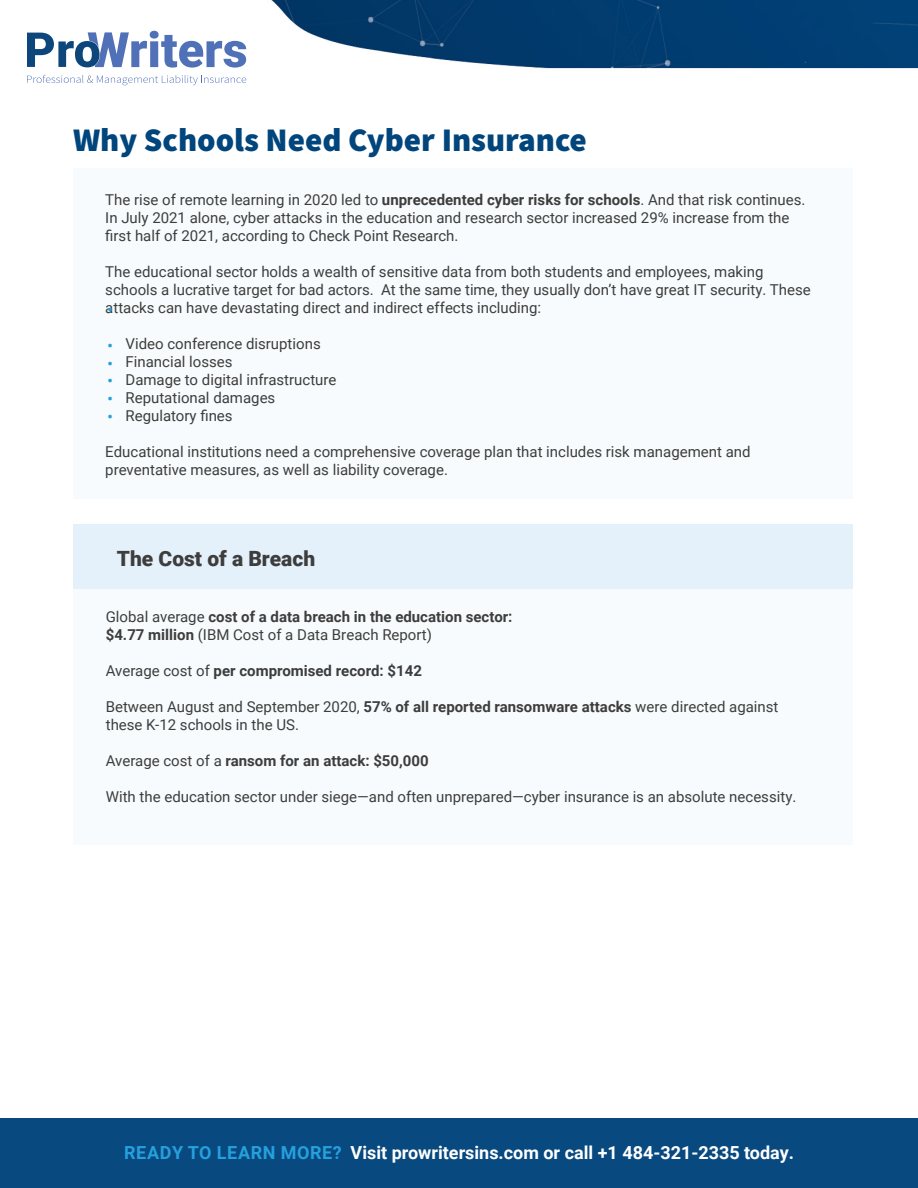
<style>
.page{position:relative;width:918px;height:1188px;background:#fff}
.page>*{position:absolute;margin:0;border:0;box-sizing:border-box;transform-origin:0 0}
.t1{font:900 33px "Source Sans Pro";color:#00457c}
.Body{font:900 21px "Roboto";color:#3d3d3d}
.t2{font:700 18px "Roboto";color:#fff}
.Body-2{font:15px/18px "Roboto";color:#3d3d3d}
.Body-3{font:700 15px "Roboto";color:#3d3d3d}
.Body-4{font:700 15px "Roboto";color:#26a0dd}
.s1{font-weight:700}
.s2{font-weight:400}
.s3{color:#26a0dd}
</style>
<div class="page">
<div style="left:0;top:1119px;width:918px;height:69px;background:#08497f"></div>
<div style="left:73px;top:169px;width:779px;height:330px;background:#f8fbfd"></div>
<div style="left:73px;top:557px;width:779px;height:288px;background:#f8fbfd"></div>
<div style="left:73px;top:524px;width:779px;height:65px;background:#e4f0fa"></div>
<img style="left:246px;top:0;width:672px;height:81px">
<svg style="left:27px;top:75px;width:219px;height:10px"></svg>
<svg style="left:27px;top:31px;width:219px;height:37px"></svg>
<h1 class="t1" style="left:73px;top:117px;width:515px">Why Schools Need Cyber Insurance</h1>
<p class="Body-2" style="left:105px;top:190px;width:702px">The rise of remote learning in 2020 led to <span class="s1">unprecedented cyber risks for schools</span>. And that risk continues.<br>In July 2021 alone, cyber attacks in the education and research sector increased 29% increase from the first half of 2021, according to Check Point Research.</p>
<p class="Body-2" style="left:105px;top:262px;width:707px">The educational sector holds a wealth of sensitive data from both students and employees, making schools a lucrative target for bad actors. At the same time, they usually don’t have great IT security. These attacks can have devastating direct and indirect effects including:</p>
<p class="Body-2" style="left:126px;top:334px;width:197px">Video conference disruptions</p>
<p class="Body-2" style="left:126px;top:352px;width:109px">Financial losses</p>
<p class="Body-2" style="left:126px;top:370px;width:213px">Damage to digital infrastructure</p>
<p class="Body-2" style="left:126px;top:388px;width:151px">Reputational damages</p>
<p class="Body-2" style="left:126px;top:406px;width:109px">Regulatory fines</p>
<p class="Body-2" style="left:105px;top:442px;width:647px">Educational institutions need a comprehensive coverage plan that includes risk management and preventative measures, as well as liability coverage.</p>
<p class="Body-4" style="left:107px;top:299px;width:7px">•</p>
<p class="Body-4" style="left:107px;top:335px;width:7px">•</p>
<p class="Body-4" style="left:107px;top:353px;width:7px">•</p>
<p class="Body-4" style="left:107px;top:370px;width:7px">•</p>
<p class="Body-4" style="left:107px;top:388px;width:7px">•</p>
<p class="Body-4" style="left:107px;top:406px;width:7px">•</p>
<p class="Body" style="left:117px;top:544px;width:200px">The Cost of a Breach</p>
<p class="Body-3" style="left:106px;top:606px;width:408px"><span class="s2">Global average</span> cost of a data breach in the education sector:</p>
<p class="Body-2" style="left:106px;top:625px;width:328px"><span class="s1">$4.77 million</span> (IBM Cost of a Data Breach Report)</p>
<p class="Body-3" style="left:106px;top:660px;width:318px"><span class="s2">Average cost of</span> per compromised record: $142</p>
<p class="Body-2" style="left:106px;top:697px;width:674px">Between August and September 2020, <span class="s1">57% of all reported ransomware attacks</span> were directed against these K-12 schools in the US.</p>
<p class="Body-3" style="left:106px;top:750px;width:324px"><span class="s2">Average cost of a</span> ransom for an attack: $50,000</p>
<p class="Body-2" style="left:106px;top:787px;width:692px">With the education sector under siege—and often unprepared—cyber insurance is an absolute necessity.</p>
<p class="t2" style="left:124px;top:1140px;width:672px"><span class="s3">READY TO LEARN MORE?</span> Visit prowritersins.com or call +1 484-321-2335 today.</p>
</div>
